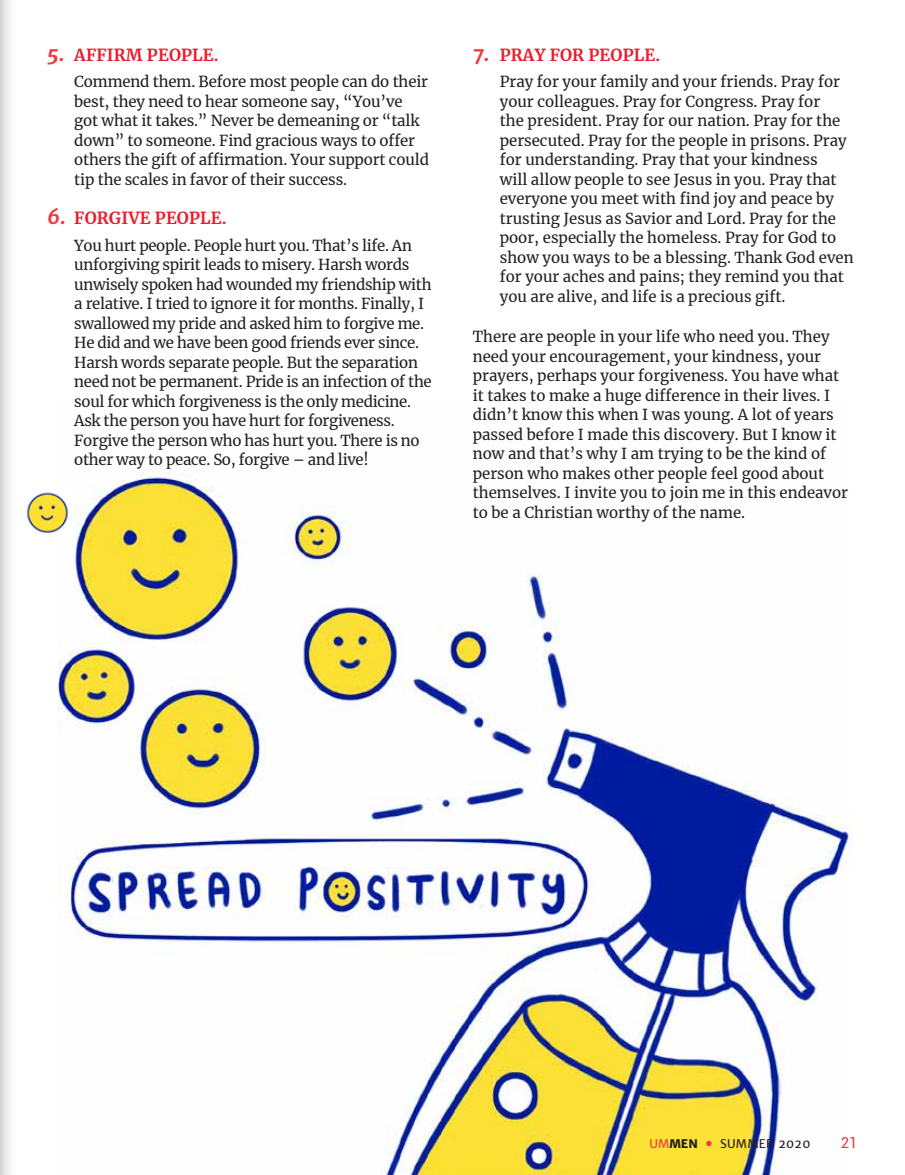
<style>
.page{position:relative;width:905px;height:1175px;background:#fff}
.page>*{position:absolute;margin:0;border:0;box-sizing:border-box;transform-origin:0 0}
.t1{font:700 16.5px "Merriweather";letter-spacing:.01em;color:#ea1d2c}
.t2{font:15px/19.5px "Merriweather";color:#231f20}
.t3{font:15px/19.5px "Merriweather";letter-spacing:-.02em;color:#231f20}
.t4{font:15px "Roboto";color:#ef373e}
.t5{font:12px "Merriweather Sans";letter-spacing:.02em;color:#231f20}
.s1{font-family:"Merriweather Sans";font-style:italic;font-size:21px;color:#ef373e}
.s2{color:#ef373e}
.s3{font-weight:800}
.s4{font-weight:700;color:#ef373e}
</style>
<div class="page">
<img style="left:58px;top:471px;width:793px;height:703px">
<img style="left:47px;top:489px;width:24px;height:43px">
<svg style="left:0;top:0;width:47px;height:1174px"></svg>
<p class="t1" style="left:47px;top:43px;width:173px"><span class="s1">5.</span> AFFIRM PEOPLE.</p>
<p class="t2" style="left:74px;top:71px;width:356px">Commend them. Before most people can do their best, they need to hear someone say, “You’ve got what it takes.” Never be demeaning or “talk down” to someone. Find gracious ways to offer others the gift of affirmation. Your support could tip the scales in favor of their success.</p>
<p class="t1" style="left:47px;top:207px;width:181px"><span class="s1">6.</span> FORGIVE PEOPLE.</p>
<p class="t3" style="left:74px;top:235px;width:359px">You hurt people. People hurt you. That’s life. An unforgiving spirit leads to misery. Harsh words unwisely spoken had wounded my friendship with a relative. I tried to ignore it for months. Finally, I swallowed my pride and asked him to forgive me.<br>He did and we have been good friends ever since.<br>Harsh words separate people. But the separation need not be permanent. Pride is an infection of the soul for which forgiveness is the only medicine.<br>Ask the person you have hurt for forgiveness.<br>Forgive the person who has hurt you. There is no other way to peace. So, forgive – and live!</p>
<p class="t1" style="left:472px;top:43px;width:189px"><span class="s1">7.</span> PRAY FOR PEOPLE.</p>
<p class="t2" style="left:500px;top:71px;width:355px">Pray for your family and your friends. Pray for your colleagues. Pray for Congress. Pray for<br>the president. Pray for our nation. Pray for the persecuted. Pray for the people in prisons. Pray for understanding. Pray that your kindness<br>will allow people to see Jesus in you. Pray that everyone you meet with find joy and peace by trusting Jesus as Savior and Lord. Pray for the poor, especially the homeless. Pray for God to show you ways to be a blessing. Thank God even for your aches and pains; they remind you that you are alive, and life is a precious gift.</p>
<p class="t2" style="left:472px;top:326px;width:377px">There are people in your life who need you. They need your encouragement, your kindness, your prayers, perhaps your forgiveness. You have what it takes to make a huge difference in their lives. I didn’t know this when I was young. A lot of years passed before I made this discovery. But I know it now and that’s why I am trying to be the kind of person who makes other people feel good about themselves. I invite you to join me in this endeavor to be a Christian worthy of the name.</p>
<p class="t5" style="left:649px;top:1135px;width:162px"><span class="s2">UM</span><span class="s3">MEN</span> <span class="s4">•</span> SUMMER 2020</p>
<p class="t4" style="left:840px;top:1132px;width:18px">21</p>
</div>
